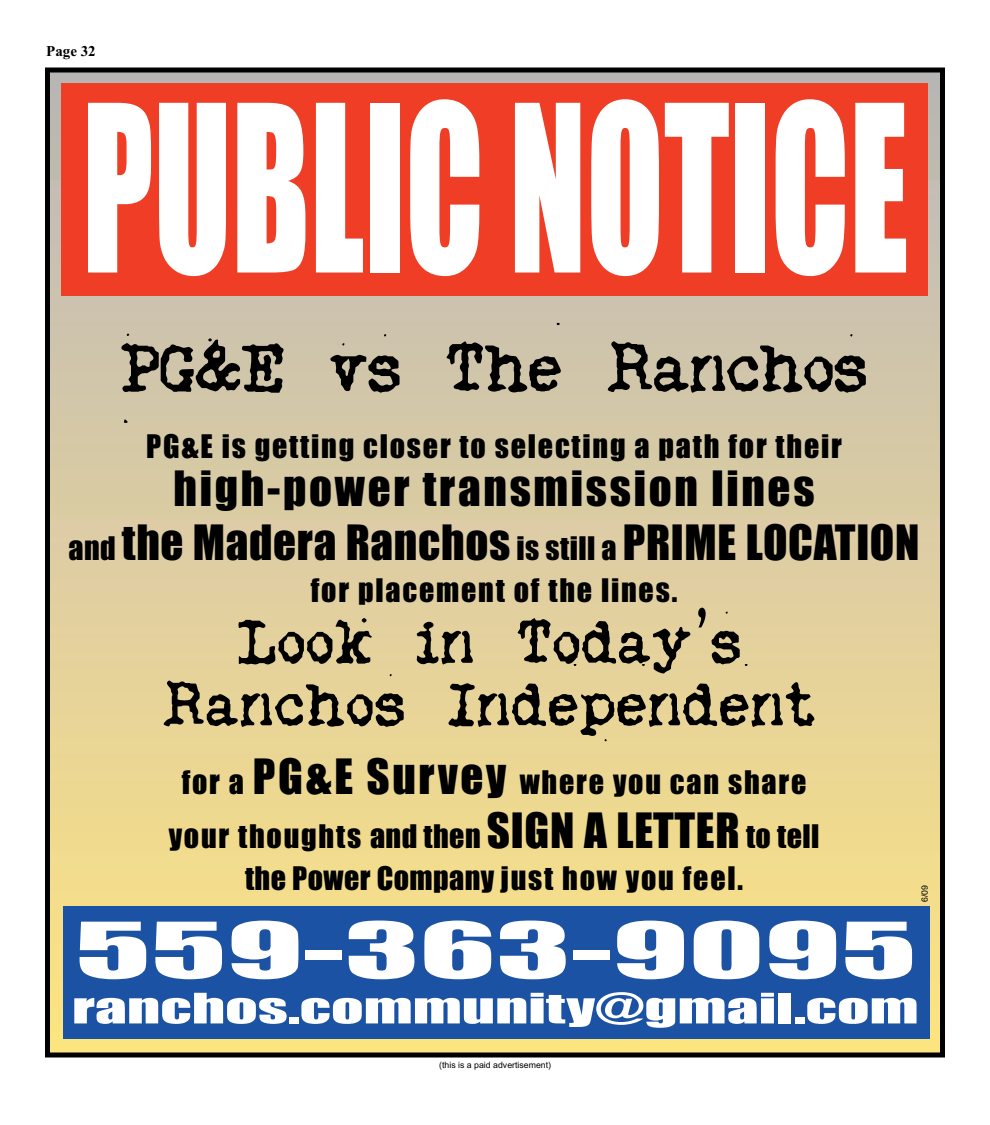
<style>
.page{position:relative;width:990px;height:1125px;background:#fff}
.page>*{position:absolute;margin:0;border:0;box-sizing:border-box;transform-origin:0 0}
.t1{font:214.75px "Impact";color:#fff;scale:.66 1}
.t2{font:90px "My Old Remington";color:#000}
.t3{font:81.12px/62.5px "My Old Remington";letter-spacing:.015em;color:#000;text-align:center}
.t4{font:71.5px "Impact";color:#fff;scale:1.97 1}
.t5{font:45px/54px "Impact";letter-spacing:.015em;color:#000;text-align:center}
.t6{font:38.75px "Impact";color:#fff;scale:1.64 1}
.t7{font:30px/54px "Impact";letter-spacing:.06em;color:#000;text-align:center}
.t8{font:30px "Impact";letter-spacing:.015em;color:#000}
.t9{font:700 15px "Times New Roman";color:#000}
.t10{font:8.75px "Arial";color:#000}
.s1{font-size:30px}
.s2{font-family:"Abadi";font-weight:300;font-stretch:condensed}
.s3{font-size:45px}
</style>
<div class="page">
<div style="left:50px;top:72px;width:890px;height:980px;background:linear-gradient(to bottom,#bcb7ba,#fde384)"></div>
<div style="left:45px;top:68px;width:900px;height:990px;border:5px solid #000"></div>
<div style="left:62px;top:83px;width:866px;height:213px;background:#ef3e25"></div>
<div style="left:63px;top:906px;width:866px;height:132px;background:#1c52a4"></div>
<p class="t9" style="left:46px;top:42px;width:51px">Page 32</p>
<p class="t1" style="left:82px;top:119px;width:1254px">PUBLIC NOTICE</p>
<p class="t2" style="left:121px;top:308px;width:748px">PG&amp;E vs The Ranchos</p>
<p class="t7" style="left:146px;top:422px;width:697px">PG&amp;E is getting closer to selecting a path for their</p>
<p class="t5" style="left:69px;top:465px;width:853px">high-power transmission lines<br><span class="s1">and</span> the Madera Ranchos <span class="s1">is still a</span> PRIME LOCATION</p>
<p class="t7" style="left:311px;top:566px;width:368px">for placement of the lines.</p>
<p class="t3" style="left:163px;top:605px;width:654px">Look in Today<span class="s2">’</span>s<br>Ranchos Independent</p>
<p class="t7" style="left:169px;top:757px;width:652px">for a <span class="s3">PG&amp;E Survey</span> where you can share your thoughts and then <span class="s3">SIGN A LETTER</span> to tell</p>
<p class="t8" style="left:245px;top:869px;width:500px">the Power Company just how you feel.</p>
<p class="t10" style="left:920px;top:902px;width:19px;rotate:-90deg">6/09</p>
<p class="t4" style="left:75px;top:927px;width:429px">559-363-9095</p>
<p class="t6" style="left:72px;top:996px;width:518px">ranchos.community@gmail.com</p>
<p class="t10" style="left:439px;top:1060px;width:113px">(this is a paid advertisement)</p>
</div>
